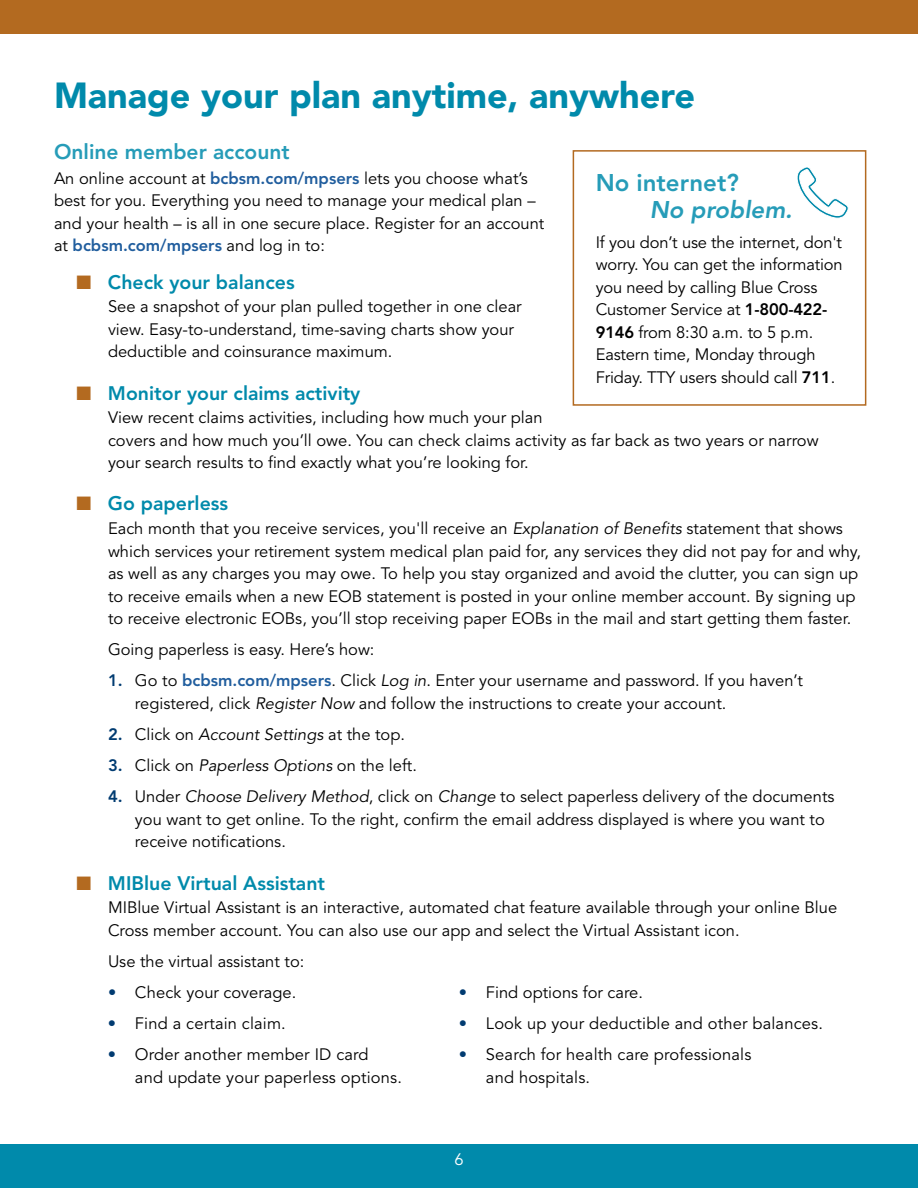
<style>
.page{position:relative;width:918px;height:1188px;background:#fff}
.page>*{position:absolute;margin:0;border:0;box-sizing:border-box;transform-origin:0 0}
.t1{font:900 36px "Avenir LT Std";color:#008aab}
.t2{font:800 24px "Avenir LT Std";color:#269cb8}
.t3{font:italic 800 24px "Avenir LT Std";color:#269cb8}
.t4{font:800 21px "Avenir LT Std";color:#269cb8}
.t5{font:800 19.5px "Avenir LT Std";color:#008aab}
.t6{font:16.5px/22.5px "Avenir LT Std";color:#000}
.t7{font:16.5px "Avenir LT Std";color:#fff}
.s1{font-weight:800;color:#215e9e}
.s2{color:#b36a20}
.s3{font-style:italic}
.s4{font-weight:800;color:#003b71}
.s5{font-weight:800}
</style>
<div class="page">
<div style="left:0;top:0;width:918px;height:34px;background:#b36a20"></div>
<div style="left:0;top:1144px;width:918px;height:44px;background:#008aab"></div>
<svg style="left:797px;top:167px;width:52px;height:52px"></svg>
<div style="left:573px;top:150px;width:293px;height:256px;border:2px solid #b36a20"></div>
<h1 class="t1" style="left:54px;top:74px;width:643px">Manage your plan anytime, anywhere</h1>
<p class="t4" style="left:54px;top:139px;width:237px">Online member account</p>
<p class="t6" style="left:54px;top:167px;width:492px">An online account at <span class="s1">bcbsm.com/mpsers</span> lets you choose what’s best for you. Everything you need to manage your medical plan – and your health – is all in one secure place. Register for an account at <span class="s1">bcbsm.com/mpsers</span> and log in to:</p>
<p class="t5" style="left:77px;top:270px;width:220px"><span class="s2">■</span> Check your balances</p>
<p class="t6" style="left:108px;top:296px;width:415px">See a snapshot of your plan pulled together in one clear view. Easy-to-understand, time-saving charts show your deductible and coinsurance maximum.</p>
<p class="t5" style="left:77px;top:381px;width:285px"><span class="s2">■</span> Monitor your claims activity</p>
<p class="t6" style="left:108px;top:407px;width:712px">View recent claims activities, including how much your plan<br>covers and how much you’ll owe. You can check claims activity as far back as two years or narrow your search results to find exactly what you’re looking for.</p>
<p class="t5" style="left:77px;top:492px;width:153px"><span class="s2">■</span> Go paperless</p>
<p class="t6" style="left:108px;top:518px;width:754px">Each month that you receive services, you'll receive an <span class="s3">Explanation of Benefits</span> statement that shows which services your retirement system medical plan paid for, any services they did not pay for and why, as well as any charges you may owe. To help you stay organized and avoid the clutter, you can sign up to receive emails when a new EOB statement is posted in your online member account. By signing up to receive electronic EOBs, you’ll stop receiving paper EOBs in the mail and start getting them faster.</p>
<p class="t6" style="left:108px;top:639px;width:268px">Going paperless is easy. Here’s how:</p>
<p class="t6" style="left:135px;top:670px;width:670px;text-indent:-27px"><span class="s4">1.</span> Go to <span class="s1">bcbsm.com/mpsers</span>. Click <span class="s3">Log in</span>. Enter your username and password. If you haven’t registered, click <span class="s3">Register Now</span> and follow the instructions to create your account.</p>
<p class="t6" style="left:108px;top:723px;width:299px"><span class="s4">2.</span> Click on <span class="s3">Account Settings</span> at the top.</p>
<p class="t6" style="left:108px;top:755px;width:311px"><span class="s4">3.</span> Click on <span class="s3">Paperless Options</span> on the left.</p>
<p class="t6" style="left:135px;top:786px;width:701px;text-indent:-27px"><span class="s4">4.</span> Under <span class="s3">Choose Delivery Method</span>, click on <span class="s3">Change</span> to select paperless delivery of the documents you want to get online. To the right, confirm the email address displayed is where you want to receive notifications.</p>
<p class="t5" style="left:77px;top:871px;width:250px"><span class="s2">■</span> MIBlue Virtual Assistant</p>
<p class="t6" style="left:108px;top:897px;width:731px">MIBlue Virtual Assistant is an interactive, automated chat feature available through your online Blue<br>Cross member account. You can also use our app and select the Virtual Assistant icon.</p>
<p class="t6" style="left:108px;top:950px;width:198px">Use the virtual assistant to:</p>
<p class="t6" style="left:108px;top:981px;width:190px"><span class="s4">•</span> Check your coverage.</p>
<p class="t6" style="left:459px;top:981px;width:186px"><span class="s4">•</span> Find options for care.</p>
<p class="t6" style="left:108px;top:1013px;width:179px"><span class="s4">•</span> Find a certain claim.</p>
<p class="t6" style="left:459px;top:1013px;width:365px"><span class="s4">•</span> Look up your deductible and other balances.</p>
<p class="t6" style="left:108px;top:1044px;width:262px"><span class="s4">•</span> Order another member ID card</p>
<p class="t6" style="left:459px;top:1044px;width:294px"><span class="s4">•</span> Search for health care professionals</p>
<p class="t6" style="left:135px;top:1066px;width:269px">and update your paperless options.</p>
<p class="t6" style="left:486px;top:1066px;width:106px">and hospitals.</p>
<h2 class="t2" style="left:596px;top:169px;width:145px">No internet?</h2>
<h2 class="t3" style="left:650px;top:196px;width:144px">No problem.</h2>
<p class="t6" style="left:596px;top:231px;width:248px">If you don’t use the internet, don't worry. You can get the information you need by calling Blue Cross<br>Customer Service at <span class="s5">1-800-422-<br>9146</span> from 8:30 a.m. to 5 p.m.<br>Eastern time, Monday through<br>Friday. TTY users should call <span class="s5">711</span>.</p>
<p class="t7" style="left:454px;top:1150px;width:11px">6</p>
</div>
